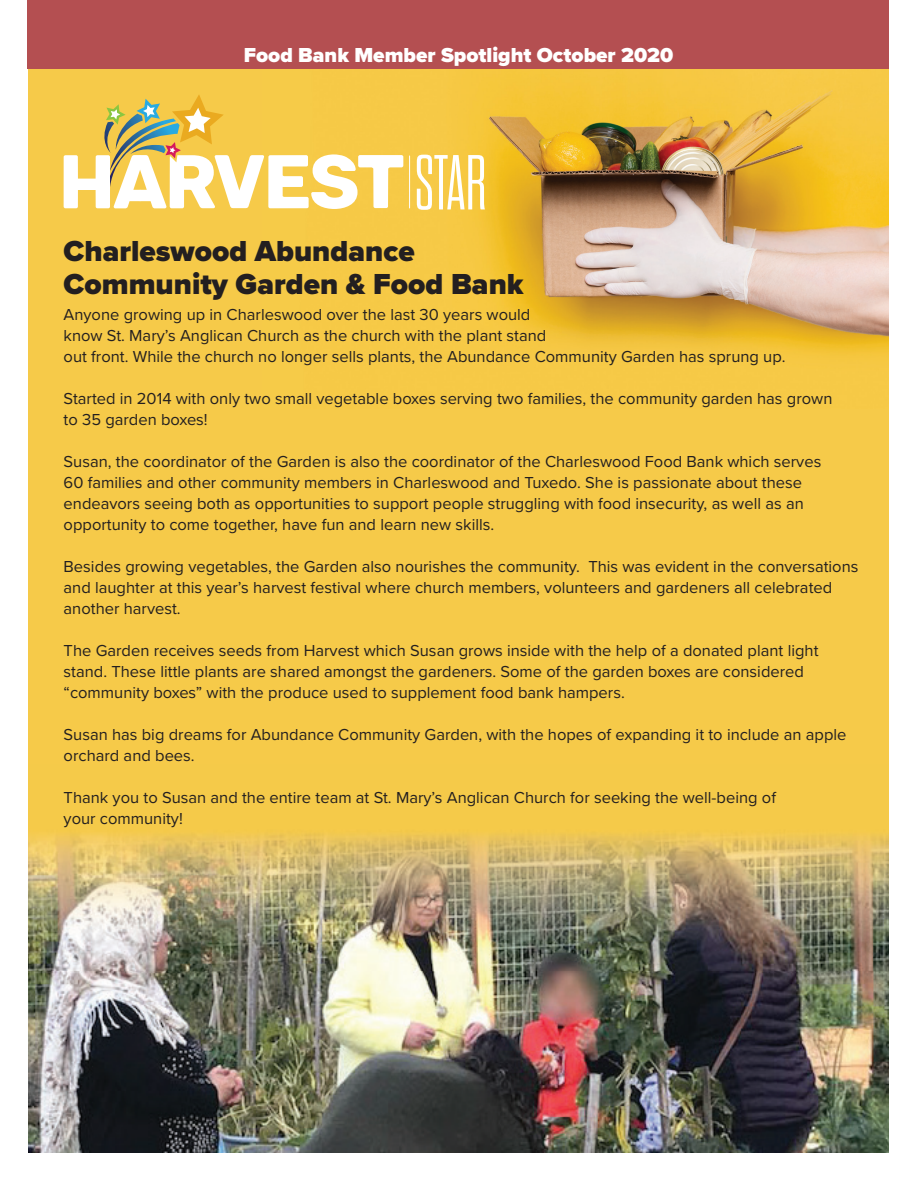
<style>
.page{position:relative;width:918px;height:1188px;background:#fff}
.page>*{position:absolute;margin:0;border:0;box-sizing:border-box;transform-origin:0 0}
.t1{font:300 77.7px "Dharma Gothic M";color:#fff}
.t2{font:900 30px/33px "Proxima Nova";color:#231f20}
.t3{font:900 21px "Proxima Nova";color:#fff}
.t4{font:16.5px/21px "Proxima Nova";color:#231f20}
</style>
<div class="page">
<img style="left:28px;top:69px;width:861px;height:1083px">
<img style="left:262px;top:69px;width:627px;height:340px">
<div style="left:28px;top:0;width:861px;height:69px;background:#b44f51"></div>
<svg style="left:64px;top:94px;width:339px;height:115px"></svg>
<hr style="left:409px;top:156px;width:1px;height:52px;background:#fff">
<p class="t3" style="left:244px;top:39px;width:431px">Food Bank Member Spotlight October 2020</p>
<h1 class="t1" style="left:415px;top:146px;width:73px">STAR</h1>
<h2 class="t2" style="left:64px;top:234px;width:461px">Charleswood Abundance<br>Community Garden &amp; Food Bank</h2>
<p class="t4" style="left:64px;top:304px;width:723px">Anyone growing up in Charleswood over the last 30 years would<br>know St. Mary’s Anglican Church as the church with the plant stand<br>out front. While the church no longer sells plants, the Abundance Community Garden has sprung up.</p>
<p class="t4" style="left:64px;top:388px;width:770px">Started in 2014 with only two small vegetable boxes serving two families, the community garden has grown to 35 garden boxes!</p>
<p class="t4" style="left:64px;top:451px;width:759px">Susan, the coordinator of the Garden is also the coordinator of the Charleswood Food Bank which serves 60 families and other community members in Charleswood and Tuxedo. She is passionate about these endeavors seeing both as opportunities to support people struggling with food insecurity, as well as an opportunity to come together, have fun and learn new skills.</p>
<p class="t4" style="left:64px;top:556px;width:796px">Besides growing vegetables, the Garden also nourishes the community. This was evident in the conversations and laughter at this year’s harvest festival where church members, volunteers and gardeners all celebrated another harvest.</p>
<p class="t4" style="left:64px;top:640px;width:756px">The Garden receives seeds from Harvest which Susan grows inside with the help of a donated plant light stand. These little plants are shared amongst the gardeners. Some of the garden boxes are considered “community boxes” with the produce used to supplement food bank hampers.</p>
<p class="t4" style="left:64px;top:724px;width:784px">Susan has big dreams for Abundance Community Garden, with the hopes of expanding it to include an apple orchard and bees.</p>
<p class="t4" style="left:64px;top:787px;width:714px">Thank you to Susan and the entire team at St. Mary’s Anglican Church for seeking the well-being of your community!</p>
</div>
